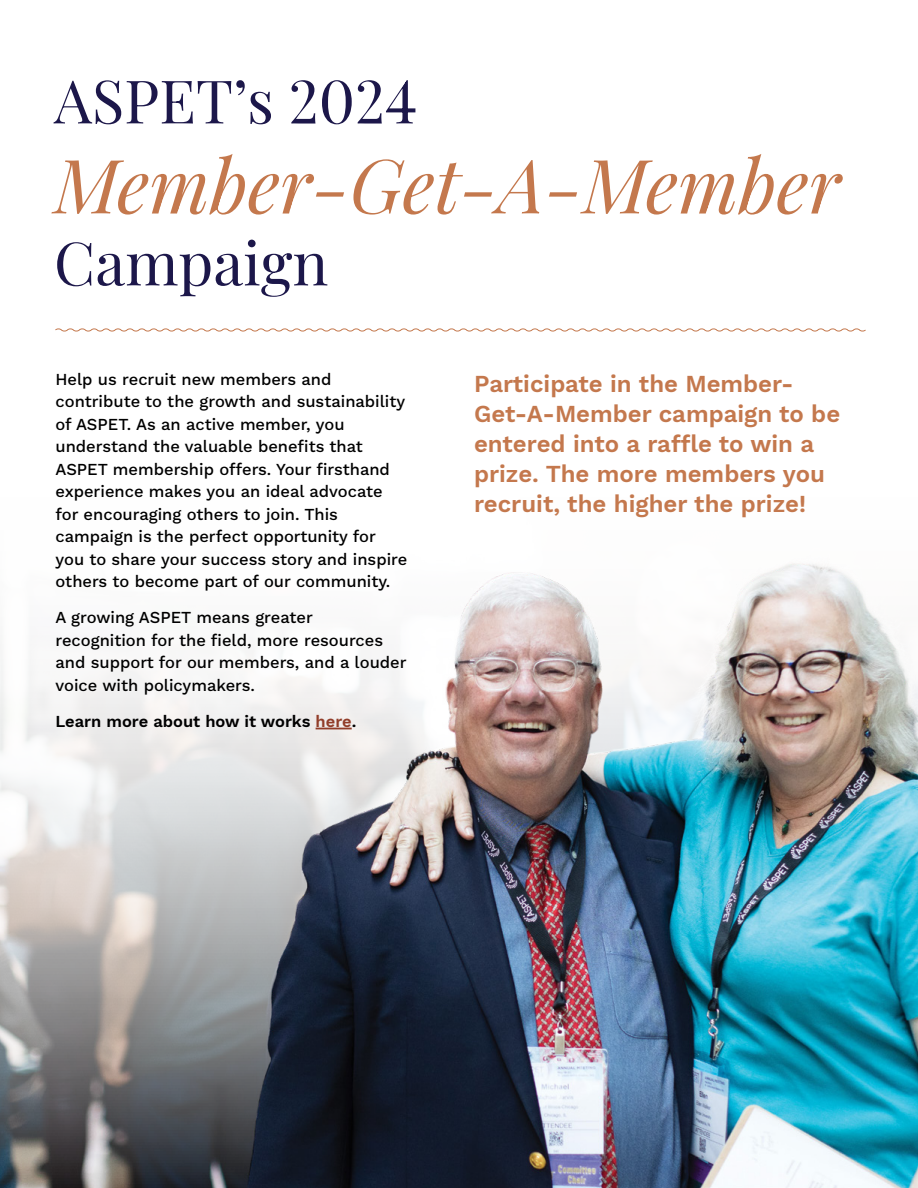
<style>
.page{position:relative;width:918px;height:1188px;background:#fff}
.page>*{position:absolute;margin:0;border:0;box-sizing:border-box;transform-origin:0 0}
.t1{font:italic 75px "Playfair Display";color:#c4784d}
.t2{font:60px "Playfair Display";color:#1c174a}
.t3{font:24px/30px "Work Sans";color:#c4784d}
.t4{font:16.5px/22.5px "Work Sans";color:#000}
.s1{color:#913d29}
</style>
<div class="page">
<img style="left:0;top:563px;width:918px;height:625px">
<hr style="left:316px;top:728px;width:36px;height:1px;background:#913d29">
<svg style="left:55px;top:328px;width:811px;height:4px"></svg>
<h2 class="t2" style="left:54px;top:54px;width:365px">ASPET’s 2024</h2>
<h1 class="t1" style="left:54px;top:127px;width:788px">Member-Get-A-Member</h1>
<h2 class="t2" style="left:54px;top:216px;width:276px">Campaign</h2>
<p class="t4" style="left:56px;top:367px;width:353px">Help us recruit new members and contribute to the growth and sustainability of ASPET. As an active member, you understand the valuable benefits that ASPET membership offers. Your firsthand experience makes you an ideal advocate for encouraging others to join. This campaign is the perfect opportunity for you to share your success story and inspire others to become part of our community.</p>
<p class="t4" style="left:56px;top:606px;width:353px">A growing ASPET means greater recognition for the field, more resources and support for our members, and a louder voice with policymakers.</p>
<p class="t4" style="left:56px;top:709px;width:302px">Learn more about how it works <span class="s1">here</span>.</p>
<h3 class="t3" style="left:474px;top:368px;width:368px">Participate in the Member-<br>Get-A-Member campaign to be entered into a raffle to win a prize. The more members you recruit, the higher the prize!</h3>
</div>
